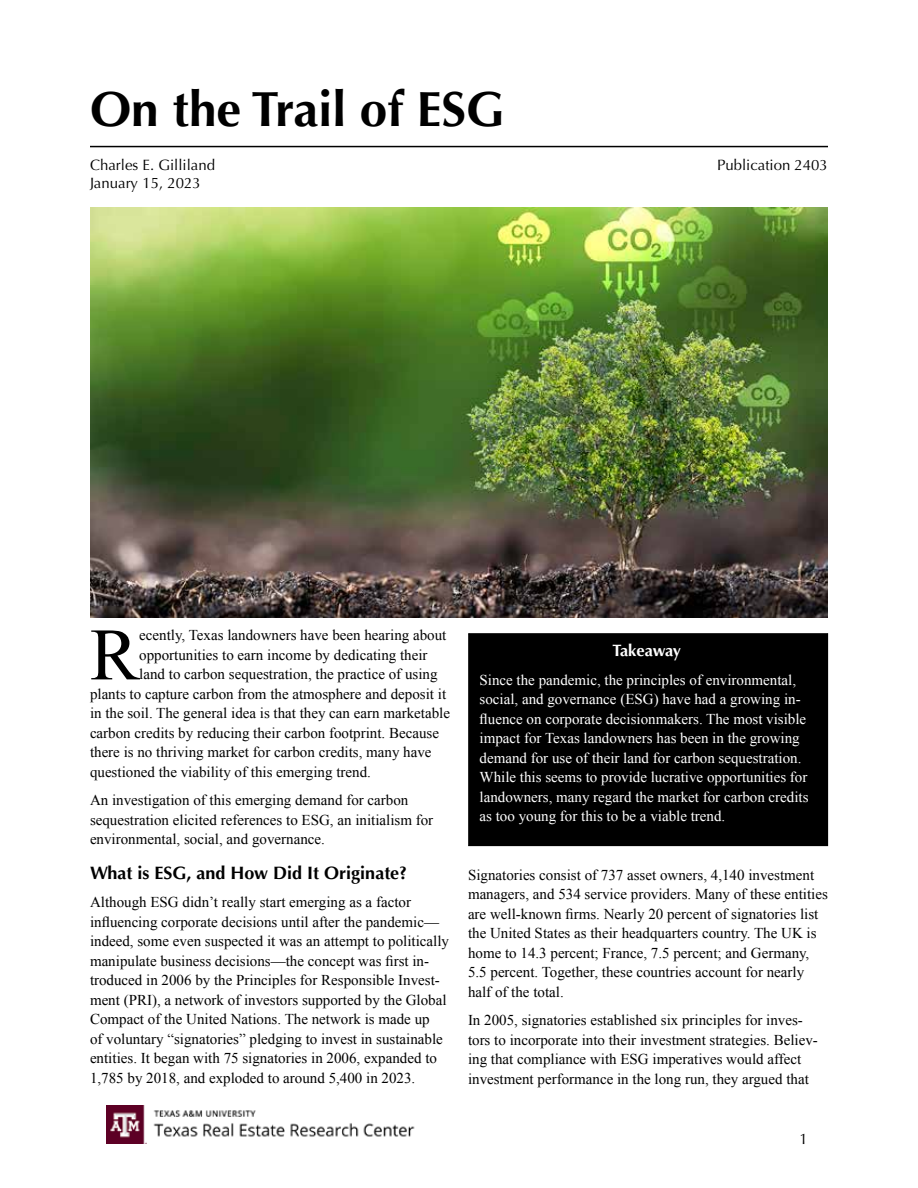
<style>
.page{position:relative;width:918px;height:1188px;background:#fff}
.page>*{position:absolute;margin:0;border:0;box-sizing:border-box;transform-origin:0 0}
.t1{font:73.95px "Times New Roman";color:#000}
.t2{font:700 49.5px "Optima";color:#000}
.t3{font:700 18px "Optima LT Std";color:#000}
.t4{font:700 16.5px "Optima LT Std";letter-spacing:-.02em;color:#fff}
.t5{font:15px/19.5px "Times New Roman";color:#000}
.t6{font:15px/19.5px "Times New Roman";color:#fff}
.t7{font:15px "Optima LT Std";color:#000}
.t8{font:15px "Optima";color:#000}
</style>
<div class="page">
<img style="left:106px;top:1105px;width:309px;height:38px">
<div style="left:469px;top:634px;width:359px;height:212px;background:#000"></div>
<div style="left:468px;top:633px;width:360px;height:213px;border:1px solid #000"></div>
<hr style="left:90px;top:146px;width:738px;height:1px;background:#000">
<img style="left:90px;top:208px;width:738px;height:409px">
<h2 class="t2" style="left:90px;top:81px;width:416px">On the Trail of ESG</h2>
<p class="t8" style="left:90px;top:156px;width:127px">Charles E. Gilliland</p>
<p class="t7" style="left:90px;top:174px;width:112px">January 15, 2023</p>
<p class="t7" style="left:717px;top:157px;width:112px">Publication 2403</p>
<h1 class="t1" style="left:90px;top:605px;width:51px">R</h1>
<p class="t5" style="left:139px;top:625px;width:309px">ecently, Texas landowners have been hearing about</p>
<p class="t5" style="left:139px;top:645px;width:290px">opportunities to earn income by dedicating their</p>
<p class="t5" style="left:139px;top:664px;width:300px">land to carbon sequestration, the practice of using</p>
<p class="t5" style="left:90px;top:684px;width:358px">plants to capture carbon from the atmosphere and deposit it</p>
<p class="t5" style="left:90px;top:703px;width:362px">in the soil. The general idea is that they can earn marketable</p>
<p class="t5" style="left:90px;top:723px;width:351px">carbon credits by reducing their carbon footprint. Because</p>
<p class="t5" style="left:90px;top:742px;width:343px">there is no thriving market for carbon credits, many have</p>
<p class="t5" style="left:90px;top:762px;width:282px">questioned the viability of this emerging trend.</p>
<p class="t5" style="left:90px;top:790px;width:345px">An investigation of this emerging demand for carbon sequestration elicited references to ESG, an initialism for environmental, social, and governance.</p>
<p class="t3" style="left:90px;top:862px;width:319px">What is ESG, and How Did It Originate?</p>
<p class="t5" style="left:90px;top:892px;width:361px">Although ESG didn’t really start emerging as a factor influencing corporate decisions until after the pandemic— indeed, some even suspected it was an attempt to politically manipulate business decisions—the concept was first in&shy;troduced in 2006 by the Principles for Responsible Invest&shy;ment (PRI), a network of investors supported by the Global Compact of the United Nations. The network is made up<br>of voluntary “signatories” pledging to invest in sustainable entities. It began with 75 signatories in 2006, expanded to 1,785 by 2018, and exploded to around 5,400 in 2023.</p>
<p class="t4" style="left:613px;top:641px;width:70px">Takeaway</p>
<p class="t6" style="left:480px;top:670px;width:331px">Since the pandemic, the principles of environmental, social, and governance (ESG) have had a growing in&shy;fluence on corporate decisionmakers. The most visible impact for Texas landowners has been in the growing demand for use of their land for carbon sequestration.<br>While this seems to provide lucrative opportunities for landowners, many regard the market for carbon credits as too young for this to be a viable trend.</p>
<p class="t5" style="left:468px;top:865px;width:361px">Signatories consist of 737 asset owners, 4,140 investment managers, and 534 service providers. Many of these entities are well-known firms. Nearly 20 percent of signatories list the United States as their headquarters country. The UK is home to 14.3 percent; France, 7.5 percent; and Germany, 5.5 percent. Together, these countries account for nearly half of the total.</p>
<p class="t5" style="left:468px;top:1010px;width:351px">In 2005, signatories established six principles for inves&shy;tors to incorporate into their investment strategies. Believ&shy;ing that compliance with ESG imperatives would affect investment performance in the long run, they argued that</p>
<p class="t7" style="left:800px;top:1130px;width:10px">1</p>
</div>
